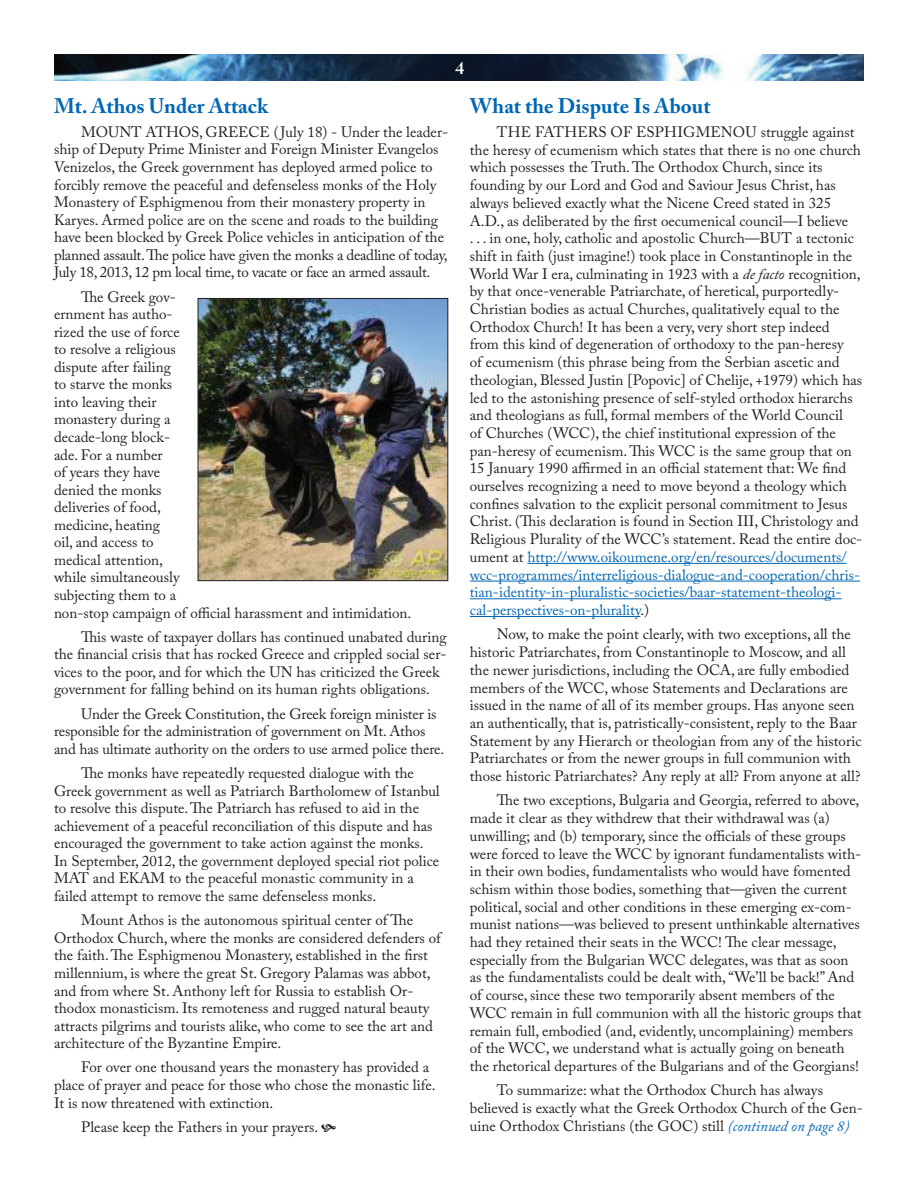
<style>
.page{position:relative;width:918px;height:1188px;background:#fff}
.page>*{position:absolute;margin:0;border:0;box-sizing:border-box;transform-origin:0 0}
.t1{font:700 21px "Adobe Caslon Pro";color:#0166b3}
.t2{font:700 18px "Adobe Caslon Pro";color:#fff}
.t3{font:15px/17.7px "Adobe Caslon Pro";color:#231f20}
.s1{font-style:italic}
.s2{color:#0166b3}
.s3{font-style:italic;color:#0166b3}
</style>
<div class="page">
<img style="left:54px;top:54px;width:810px;height:27px">
<div style="left:421px;top:55px;width:78px;height:35px;background:#fff;opacity:.75"></div>
<hr style="left:527px;top:563px;width:320px;height:1px;background:#0166b3">
<hr style="left:470px;top:581px;width:390px;height:1px;background:#0166b3">
<hr style="left:470px;top:598px;width:372px;height:1px;background:#0166b3">
<hr style="left:470px;top:616px;width:171px;height:1px;background:#0166b3">
<img style="left:197px;top:298px;width:252px;height:283px">
<p class="t2" style="left:455px;top:57px;width:10px">4</p>
<h1 class="t1" style="left:54px;top:93px;width:216px">Mt. Athos Under Attack</h1>
<p class="t3" style="left:54px;top:123px;width:396px;text-indent:27px">MOUNT ATHOS, GREECE ( July 18) - Under the leader&shy;ship of Deputy Prime Minister and Foreign Minister Evangelos Venizelos, the Greek government has deployed armed police to forcibly remove the peaceful and defenseless monks of the Holy Monastery of Esphigmenou from their monastery property in Karyes. Armed police are on the scene and roads to the building have been blocked by Greek Police vehicles in anticipation of the planned assault. The police have given the monks a deadline of today, July 18, 2013, 12 pm local time, to vacate or face an armed assault.</p>
<p class="t3" style="left:54px;top:288px;width:359px;text-indent:27px">The Greek gov-<br>ernment has autho-<br>rized the use of force<br>to resolve a religious<br>dispute after failing<br>to starve the monks<br>into leaving their<br>monastery during a<br>decade-long block-<br>ade. For a number<br>of years they have<br>denied the monks<br>deliveries of food,<br>medicine, heating<br>oil, and access to<br>medical attention,<br>while simultaneously<br>subjecting them to a<br>non-stop campaign of official harassment and intimidation.</p>
<p class="t3" style="left:54px;top:628px;width:394px;text-indent:27px">This waste of taxpayer dollars has continued unabated during the financial crisis that has rocked Greece and crippled social ser&shy;vices to the poor, and for which the UN has criticized the Greek government for falling behind on its human rights obligations.</p>
<p class="t3" style="left:54px;top:705px;width:392px;text-indent:27px">Under the Greek Constitution, the Greek foreign minister is responsible for the administration of government on Mt. Athos and has ultimate authority on the orders to use armed police there.</p>
<p class="t3" style="left:54px;top:764px;width:387px;text-indent:27px">The monks have repeatedly requested dialogue with the Greek government as well as Patriarch Bartholomew of Istanbul to resolve this dispute. The Patriarch has refused to aid in the achievement of a peaceful reconciliation of this dispute and has encouraged the government to take action against the monks.<br>In September, 2012, the government deployed special riot police MAT and EKAM to the peaceful monastic community in a failed attempt to remove the same defenseless monks.</p>
<p class="t3" style="left:54px;top:911px;width:388px;text-indent:27px">Mount Athos is the autonomous spiritual center of The Orthodox Church, where the monks are considered defenders of the faith. The Esphigmenou Monastery, established in the first millennium, is where the great St. Gregory Palamas was abbot, and from where St. Anthony left for Russia to establish Or&shy;thodox monasticism. Its remoteness and rugged natural beauty attracts pilgrims and tourists alike, who come to see the art and architecture of the Byzantine Empire.</p>
<p class="t3" style="left:54px;top:1059px;width:383px;text-indent:27px">For over one thousand years the monastery has provided a place of prayer and peace for those who chose the monastic life.<br>It is now threatened with extinction.</p>
<p class="t3" style="left:81px;top:1118px;width:239px">Please keep the Fathers in your prayers.</p>
<h1 class="t1" style="left:470px;top:93px;width:242px">What the Dispute Is About</h1>
<p class="t3" style="left:470px;top:123px;width:394px;text-indent:27px">THE FATHERS OF ESPHIGMENOU struggle against the heresy of ecumenism which states that there is no one church which possesses the Truth. The Orthodox Church, since its founding by our Lord and God and Saviour Jesus Christ, has always believed exactly what the Nicene Creed stated in 325<br>A.D., as deliberated by the first oecumenical council—I believe<br>. . . in one, holy, catholic and apostolic Church—BUT a tectonic shift in faith (just imagine!) took place in Constantinople in the World War I era, culminating in 1923 with a <span class="s1">de facto</span> recognition, by that once-venerable Patriarchate, of heretical, purportedly-Christian bodies as actual Churches, qualitatively equal to the Orthodox Church! It has been a very, very short step indeed from this kind of degeneration of orthodoxy to the pan-heresy<br>of ecumenism (this phrase being from the Serbian ascetic and theologian, Blessed Justin [Popovic] of Chelije, +1979) which has led to the astonishing presence of self-styled orthodox hierarchs and theologians as full, formal members of the World Council<br>of Churches (WCC), the chief institutional expression of the pan-heresy of ecumenism. This WCC is the same group that on 15 January 1990 affirmed in an official statement that: We find ourselves recognizing a need to move beyond a theology which confines salvation to the explicit personal commitment to Jesus Christ. (This declaration is found in Section III, Christology and Religious Plurality of the WCC’s statement. Read the entire doc&shy;ument at <span class="s2">http://www.oikoumene.org/en/resources/documents/ wcc-programmes/interreligious-dialogue-and-cooperation/chris&shy;tian-identity-in-pluralistic-societies/baar-statement-theologi&shy;cal-perspectives-on-plurality</span>.)</p>
<p class="t3" style="left:470px;top:625px;width:393px;text-indent:27px">Now, to make the point clearly, with two exceptions, all the historic Patriarchates, from Constantinople to Moscow, and all the newer jurisdictions, including the OCA, are fully embodied members of the WCC, whose Statements and Declarations are issued in the name of all of its member groups. Has anyone seen an authentically, that is, patristically-consistent, reply to the Baar Statement by any Hierarch or theologian from any of the historic Patriarchates or from the newer groups in full communion with those historic Patriarchates? Any reply at all? From anyone at all?</p>
<p class="t3" style="left:470px;top:791px;width:393px;text-indent:27px">The two exceptions, Bulgaria and Georgia, referred to above, made it clear as they withdrew that their withdrawal was (a) unwilling; and (b) temporary, since the officials of these groups were forced to leave the WCC by ignorant fundamentalists with&shy;in their own bodies, fundamentalists who would have fomented schism within those bodies, something that—given the current political, social and other conditions in these emerging ex-com&shy;munist nations—was believed to present unthinkable alternatives had they retained their seats in the WCC! The clear message, especially from the Bulgarian WCC delegates, was that as soon as the fundamentalists could be dealt with, “We’ll be back!” And of course, since these two temporarily absent members of the WCC remain in full communion with all the historic groups that remain full, embodied (and, evidently, uncomplaining) members of the WCC, we understand what is actually going on beneath the rhetorical departures of the Bulgarians and of the Georgians!</p>
<p class="t3" style="left:470px;top:1081px;width:395px;text-indent:27px">To summarize: what the Orthodox Church has always believed is exactly what the Greek Orthodox Church of the Gen&shy;uine Orthodox Christians (the GOC) still <span class="s3">(continued on page 8)</span></p>
</div>
